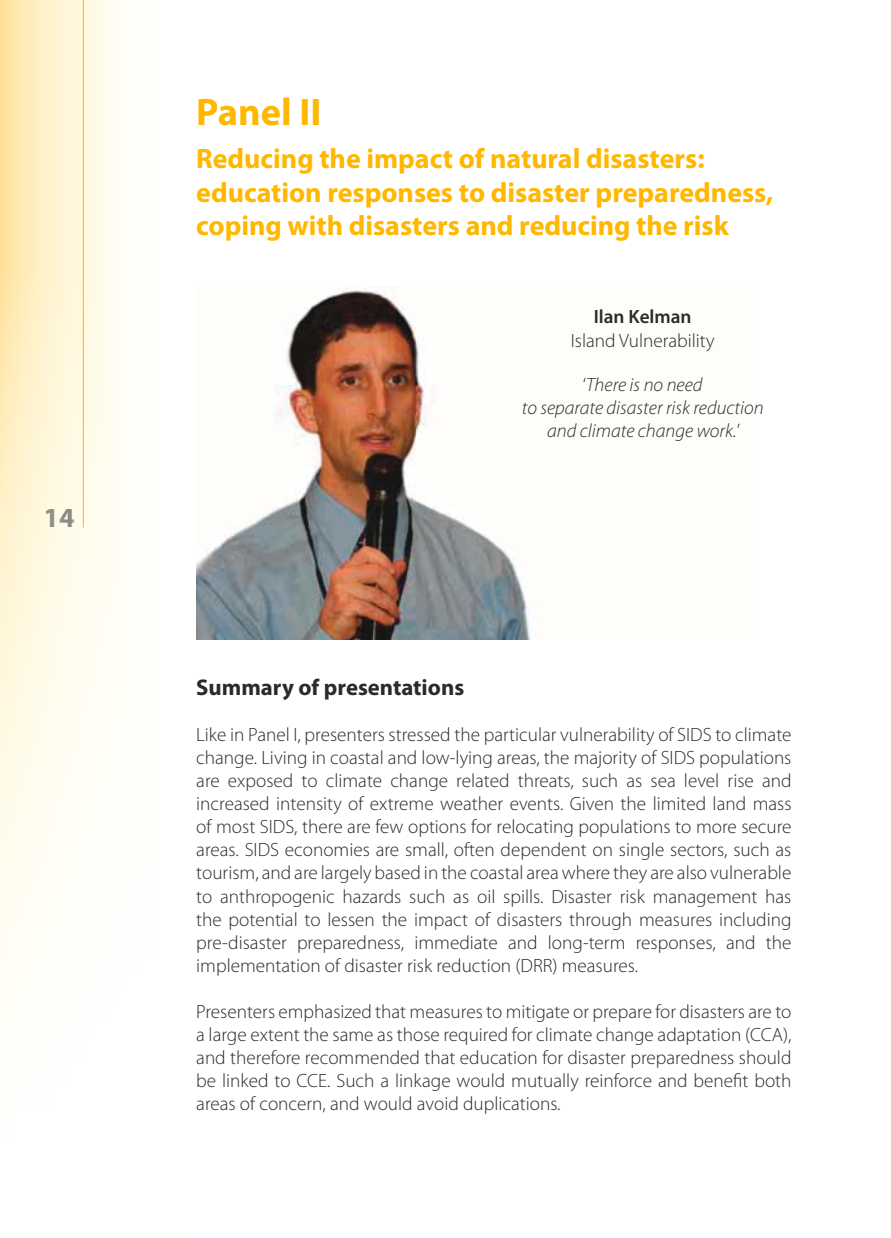
<style>
.page{position:relative;width:891px;height:1238px;background:#fff}
.page>*{position:absolute;margin:0;border:0;box-sizing:border-box;transform-origin:0 0}
.t1{font:700 38.55px "Myriad Pro";color:#ffb700}
.t2{font:700 28.05px/33.6px "Myriad Pro";color:#ffb700}
.t3{font:700 28.05px "Myriad Pro";color:#767575}
.t4{font:700 22.8px "Myriad Pro";color:#2a2a2c}
.t5{font:300 19.2px/23.1px "Myriad Pro";color:#2a2a2c;text-align:justify}
.t6{font:italic 300 19.2px/22.8px "Myriad Pro";color:#2a2a2c;text-align:center}
.t7{font:600 19.2px "Myriad Pro";color:#2a2a2c}
.s1{font-style:normal}
</style>
<div class="page">
<img style="left:0;top:0;width:119px;height:974px">
<img style="left:46px;top:509px;width:28px;height:18px">
<img style="left:196px;top:286px;width:336px;height:354px">
<hr style="left:83px;top:0;width:1px;height:527px;background:#ffb700">
<h2 class="t3" style="left:44px;top:507px;width:33px">14</h2>
<h1 class="t1" style="left:196px;top:97px;width:127px">Panel II</h1>
<h2 class="t2" style="left:196px;top:144px;width:578px">Reducing the impact of natural disasters: education responses to disaster preparedness, coping with disasters and reducing the risk</h2>
<p class="t7" style="left:594px;top:309px;width:99px">Ilan Kelman</p>
<p class="t5" style="left:571px;top:331px;width:145px">Island Vulnerability</p>
<p class="t6" style="left:522px;top:375px;width:243px"><span class="s1">‘</span>There is no need<br>to separate disaster risk reduction and climate change work.<span class="s1">’</span></p>
<p class="t4" style="left:196px;top:678px;width:269px">Summary of presentations</p>
<p class="t5" style="left:196px;top:724px;width:597px">Like in Panel I, presenters stressed the particular vulnerability of SIDS to climate change. Living in coastal and low-lying areas, the majority of SIDS populations are exposed to climate change related threats, such as sea level rise and increased intensity of extreme weather events. Given the limited land mass of most SIDS, there are few options for relocating populations to more secure areas. SIDS economies are small, often dependent on single sectors, such as tourism, and are largely based in the coastal area where they are also vulnerable to anthropogenic hazards such as oil spills. Disaster risk management has the potential to lessen the impact of disasters through measures including pre-disaster preparedness, immediate and long-term responses, and the implementation of disaster risk reduction (DRR) measures.</p>
<p class="t5" style="left:196px;top:1001px;width:597px">Presenters emphasized that measures to mitigate or prepare for disasters are to a large extent the same as those required for climate change adaptation (CCA), and therefore recommended that education for disaster preparedness should be linked to CCE. Such a linkage would mutually reinforce and benefit both areas of concern, and would avoid duplications.</p>
</div>
